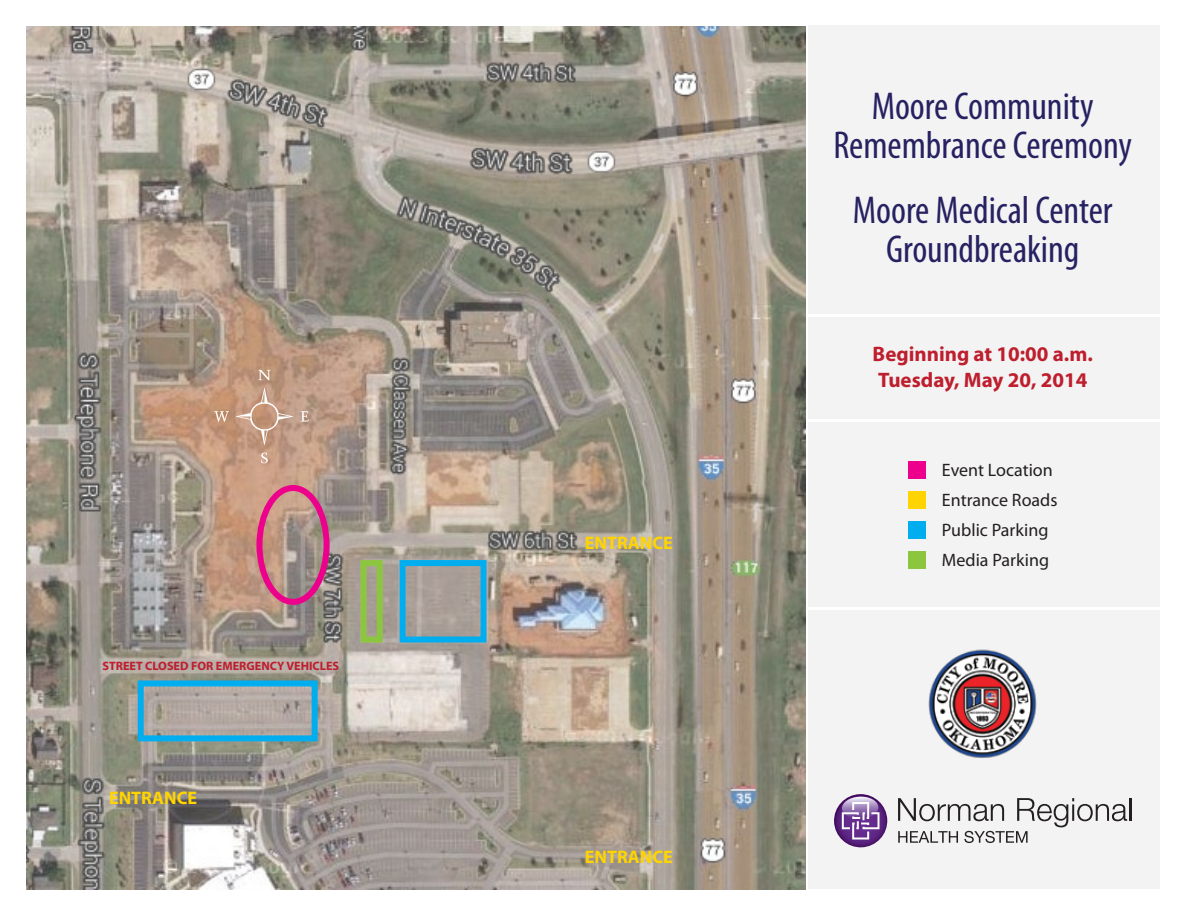
<style>
.page{position:relative;width:1188px;height:918px;background:#fff}
.page>*{position:absolute;margin:0;border:0;box-sizing:border-box;transform-origin:0 0}
.t1{font:condensed 39px/39px "Myriad Pro";color:#262261;text-align:center}
.t2{font:700 21px/25.2px "Myriad Pro";color:#be1e2d}
.t3{font:700 18.15px "Myriad Pro";color:#ffd400}
.t4{font:18px/30px "Myriad Pro";color:#231f20}
.t5{font:700 12.15px "Myriad Pro";color:#be1e2d}
</style>
<div class="page">
<div style="left:808px;top:26px;width:352px;height:863px;background:#f3f3f4"></div>
<div style="left:908px;top:461px;width:18px;height:18px;background:#ec008c"></div>
<div style="left:908px;top:491px;width:18px;height:18px;background:#ffd400"></div>
<div style="left:908px;top:521px;width:18px;height:18px;background:#00aeef"></div>
<div style="left:908px;top:551px;width:18px;height:18px;background:#8cc63f"></div>
<img style="left:928px;top:649px;width:109px;height:109px">
<svg style="left:898px;top:798px;width:229px;height:45px"></svg>
<hr style="left:1129px;top:798px;width:2px;height:23px;background:#231f20">
<svg style="left:834px;top:794px;width:54px;height:54px"></svg>
<hr style="left:806px;top:314px;width:358px;height:3px;background:#fff">
<hr style="left:806px;top:419px;width:358px;height:3px;background:#fff">
<hr style="left:806px;top:607px;width:358px;height:3px;background:#fff">
<img style="left:26px;top:27px;width:780px;height:862px">
<div style="left:361px;top:560px;width:22px;height:83px;border:6px solid #8cc63f"></div>
<div style="left:400px;top:560px;width:87px;height:83px;border:6px solid #00aeef"></div>
<div style="left:138px;top:681px;width:180px;height:60px;border:6px solid #00aeef"></div>
<div style="left:256px;top:485px;width:74px;height:120px;border:6px solid #ec008c;border-radius:50%"></div>
<svg style="left:214px;top:370px;width:95px;height:93px"></svg>
<p class="t5" style="left:103px;top:658px;width:238px">STREET CLOSED FOR EMERGENCY VEHICLES</p>
<p class="t3" style="left:109px;top:786px;width:90px">ENTRANCE</p>
<p class="t3" style="left:585px;top:531px;width:90px">ENTRANCE</p>
<p class="t3" style="left:585px;top:845px;width:90px">ENTRANCE</p>
<p class="t1" style="left:833px;top:87px;width:300px">Moore Community<br>Remembrance Ceremony</p>
<p class="t1" style="left:853px;top:190px;width:261px">Moore Medical Center<br>Groundbreaking</p>
<p class="t2" style="left:873px;top:341px;width:222px">Beginning at 10:00 a.m.<br>Tuesday, May 20, 2014</p>
<p class="t4" style="left:942px;top:455px;width:117px">Event Location<br>Entrance Roads<br>Public Parking<br>Media Parking</p>
</div>
